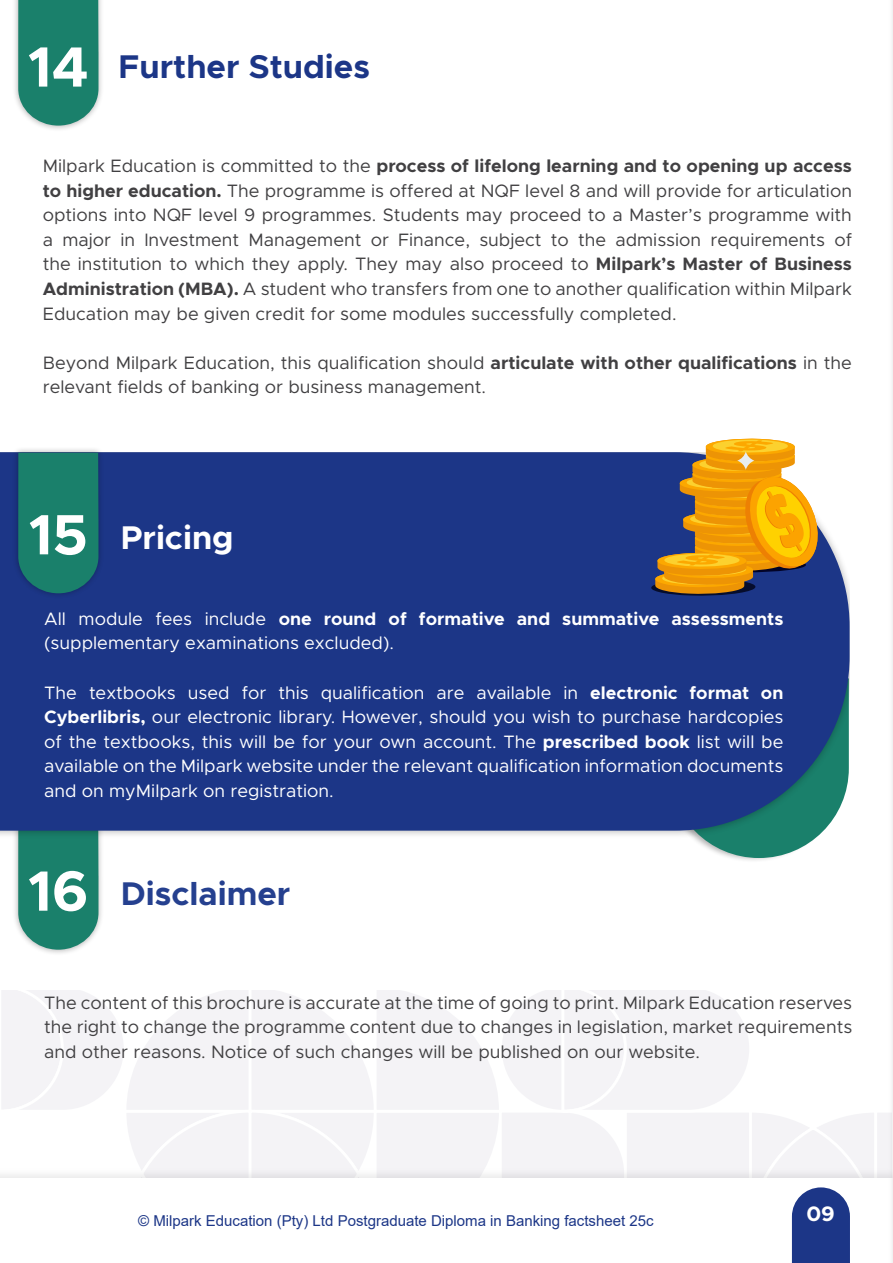
<style>
.page{position:relative;width:893px;height:1263px;background:#fff}
.page>*{position:absolute;margin:0;border:0;box-sizing:border-box;transform-origin:0 0}
.t1{font:700 57px "Metropolis";color:#fff}
.t2{font:700 33px "Metropolis";color:#1c3687}
.t3{font:700 33px "Metropolis";color:#25408f}
.t4{font:700 33px "Metropolis";color:#fff}
.t5{font:700 21px "Metropolis";color:#fff}
.t6{font:18px/24.6px "Metropolis";color:#414042;text-align:justify}
.t7{font:18px/24.6px "Metropolis";color:#fff}
.t8{font:15px "Arial";color:#1c3687}
.s1{font-weight:700}
.s2{font-size:57px;color:#fff}
</style>
<div class="page">
<div style="left:658px;top:672px;width:191px;height:191px;background:#000;opacity:.3"></div>
<svg style="left:669px;top:839px;width:180px;height:19px"></svg>
<div style="left:12px;top:803px;width:93px;height:153px;background:#000;opacity:.3"></div>
<svg style="left:18px;top:839px;width:80px;height:111px"></svg>
<div style="left:0;top:452px;width:850px;height:387px;background:#000;opacity:.3"></div>
<div style="left:0;top:452px;width:850px;height:379px;background:#1c3687"></div>
<div style="left:12px;top:447px;width:93px;height:152px;background:#000;opacity:.3"></div>
<svg style="left:18px;top:453px;width:80px;height:140px"></svg>
<div style="left:12px;top:0;width:93px;height:132px;background:#000;opacity:.3"></div>
<svg style="left:18px;top:0;width:80px;height:126px"></svg>
<svg style="left:646px;top:438px;width:175px;height:158px"></svg>
<svg style="left:0;top:990px;width:888px;height:273px"></svg>
<div style="left:888px;top:0;width:5px;height:1263px;background:#fafafa"></div>
<hr style="left:892px;top:0;width:1px;height:1263px;background:#fff">
<h1 class="t1" style="left:28px;top:31px;width:62px">14</h1>
<h2 class="t2" style="left:119px;top:46px;width:253px">Further Studies</h2>
<p class="t6" style="left:43px;top:153px;width:811px">Milpark Education is committed to the <span class="s1">process of lifelong learning and to opening up access to higher education.</span> The programme is offered at NQF level 8 and will provide for articulation options into NQF level 9 programmes. Students may proceed to a Master’s programme with a major in Investment Management or Finance, subject to the admission requirements of the institution to which they apply. They may also proceed to <span class="s1">Milpark’s Master of Business Administration (MBA).</span> A student who transfers from one to another qualification within Milpark Education may be given credit for some modules successfully completed.</p>
<p class="t6" style="left:43px;top:350px;width:811px">Beyond Milpark Education, this qualification should <span class="s1">articulate with other qualifications</span> in the relevant fields of banking or business management.</p>
<h1 class="t1" style="left:29px;top:499px;width:60px">15</h1>
<h2 class="t4" style="left:121px;top:517px;width:114px">Pricing</h2>
<p class="t7" style="left:44px;top:606px;width:741px">All module fees include <span class="s1">one round of formative and summative assessments </span>(supplementary examinations excluded).</p>
<p class="t7" style="left:44px;top:680px;width:741px;text-align:justify">The textbooks used for this qualification are available in <span class="s1">electronic format on Cyberlibris,</span> our electronic library. However, should you wish to purchase hardcopies of the textbooks, this will be for your own account. The <span class="s1">prescribed book</span> list will be available on the Milpark website under the relevant qualification information documents and on myMilpark on registration.</p>
<h2 class="t3" style="left:28px;top:873px;width:264px"><span class="s2">16</span> Disclaimer</h2>
<p class="t6" style="left:44px;top:990px;width:809px">The content of this brochure is accurate at the time of going to print. Milpark Education reserves the right to change the programme content due to changes in legislation, market requirements and other reasons. Notice of such changes will be published on our website.</p>
<p class="t8" style="left:138px;top:1210px;width:517px">© Milpark Education (Pty) Ltd Postgraduate Diploma in Banking factsheet 25c</p>
<p class="t5" style="left:806px;top:1200px;width:30px">09</p>
</div>
